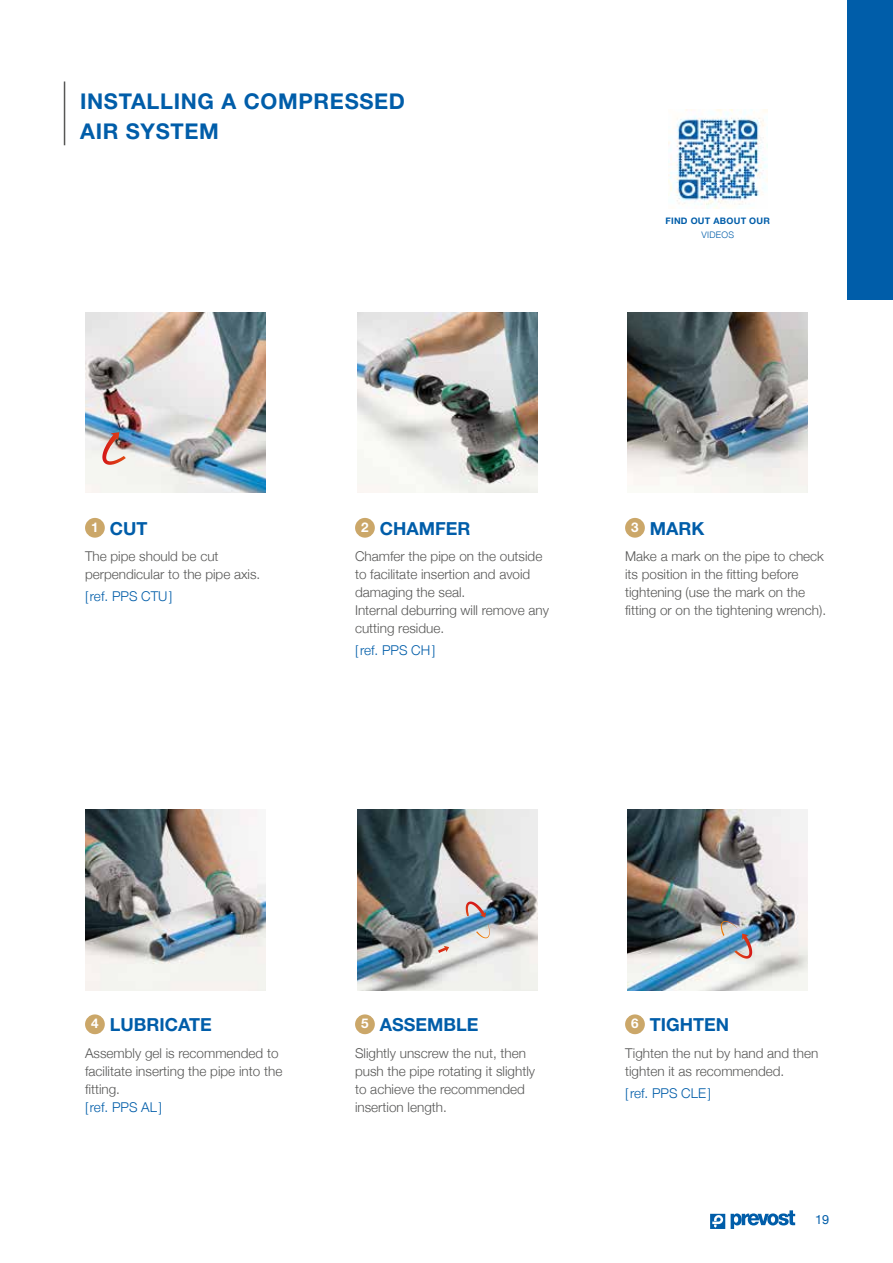
<style>
.page{position:relative;width:893px;height:1263px;background:#fff}
.page>*{position:absolute;margin:0;border:0;box-sizing:border-box;transform-origin:0 0}
.t1{font:700 21.75px/30px "Helvetica Neue LT Std";letter-spacing:.03em;color:#005da9}
.t2{font:700 18px "Helvetica Neue LT Std";color:#005da9}
.t3{font:300 13.5px/18px "Helvetica Neue";color:#575756}
.t4{font:300 13.5px "Helvetica Neue";color:#005da9}
.t5{font:12.75px "Helvetica Neue";color:#005da9}
.t6{font:700 9px "Helvetica Neue LT Std";letter-spacing:.03em;color:#005da9}
.t7{font:300 9px "Helvetica Neue";letter-spacing:.03em;color:#005da9}
</style>
<div class="page">
<svg style="left:710px;top:1214px;width:15px;height:15px"></svg>
<svg style="left:731px;top:1210px;width:64px;height:19px"></svg>
<div style="left:848px;top:0;width:45px;height:300px;background:#005da9"></div>
<img style="left:668px;top:109px;width:99px;height:99px">
<img style="left:85px;top:810px;width:181px;height:180px">
<div style="left:85px;top:1014px;width:20px;height:20px;background:#cba769;border-radius:50%"></div>
<img style="left:357px;top:810px;width:181px;height:180px">
<div style="left:355px;top:1014px;width:20px;height:20px;background:#cba769;border-radius:50%"></div>
<div style="left:625px;top:1014px;width:20px;height:20px;background:#cba769;border-radius:50%"></div>
<img style="left:627px;top:810px;width:180px;height:180px">
<div style="left:355px;top:518px;width:20px;height:20px;background:#cba769;border-radius:50%"></div>
<img style="left:627px;top:313px;width:180px;height:180px">
<img style="left:85px;top:313px;width:181px;height:180px">
<svg style="left:102px;top:432px;width:24px;height:33px"></svg>
<img style="left:357px;top:313px;width:181px;height:180px">
<div style="left:625px;top:518px;width:20px;height:20px;background:#cba769;border-radius:50%"></div>
<div style="left:85px;top:518px;width:20px;height:20px;background:#cba769;border-radius:50%"></div>
<hr style="left:64px;top:81px;width:1px;height:64px;background:#575756">
<svg style="left:466px;top:901px;width:24px;height:37px"></svg>
<svg style="left:721px;top:921px;width:31px;height:38px"></svg>
<svg style="left:438px;top:946px;width:11px;height:7px"></svg>
<h1 class="t1" style="left:80px;top:86px;width:326px">INSTALLING A COMPRESSED<br>AIR SYSTEM</h1>
<p class="t6" style="left:665px;top:216px;width:106px">FIND OUT ABOUT OUR</p>
<p class="t7" style="left:701px;top:227px;width:34px">VIDEOS</p>
<h2 class="t2" style="left:91px;top:517px;width:58px"><sup>1</sup> CUT</h2>
<p class="t3" style="left:85px;top:546px;width:177px">The pipe should be cut perpendicular to the pipe axis.</p>
<p class="t4" style="left:85px;top:586px;width:89px">[ref. PPS CTU]</p>
<h2 class="t2" style="left:361px;top:517px;width:111px"><sup>2</sup> CHAMFER</h2>
<p class="t3" style="left:355px;top:546px;width:196px">Chamfer the pipe on the outside to facilitate insertion and avoid damaging the seal.<br>Internal deburring will remove any cutting residue.</p>
<p class="t4" style="left:355px;top:640px;width:82px">[ref. PPS CH]</p>
<h2 class="t2" style="left:631px;top:517px;width:75px"><sup>3</sup> MARK</h2>
<p class="t3" style="left:625px;top:546px;width:203px">Make a mark on the pipe to check its position in the fitting before tightening (use the mark on the fitting or on the tightening wrench).</p>
<h2 class="t2" style="left:91px;top:1014px;width:122px"><sup>4</sup> LUBRICATE</h2>
<p class="t3" style="left:85px;top:1043px;width:199px">Assembly gel is recommended to facilitate inserting the pipe into the fitting.</p>
<p class="t4" style="left:85px;top:1096px;width:78px">[ref. PPS AL]</p>
<h2 class="t2" style="left:361px;top:1014px;width:119px"><sup>5</sup> ASSEMBLE</h2>
<p class="t3" style="left:355px;top:1043px;width:182px">Slightly unscrew the nut, then push the pipe rotating it slightly to achieve the recommended insertion length.</p>
<h2 class="t2" style="left:631px;top:1014px;width:99px"><sup>6</sup> TIGHTEN</h2>
<p class="t3" style="left:625px;top:1043px;width:195px">Tighten the nut by hand and then tighten it as recommended.</p>
<p class="t4" style="left:625px;top:1082px;width:87px">[ref. PPS CLE]</p>
<p class="t5" style="left:815px;top:1210px;width:16px">19</p>
</div>
